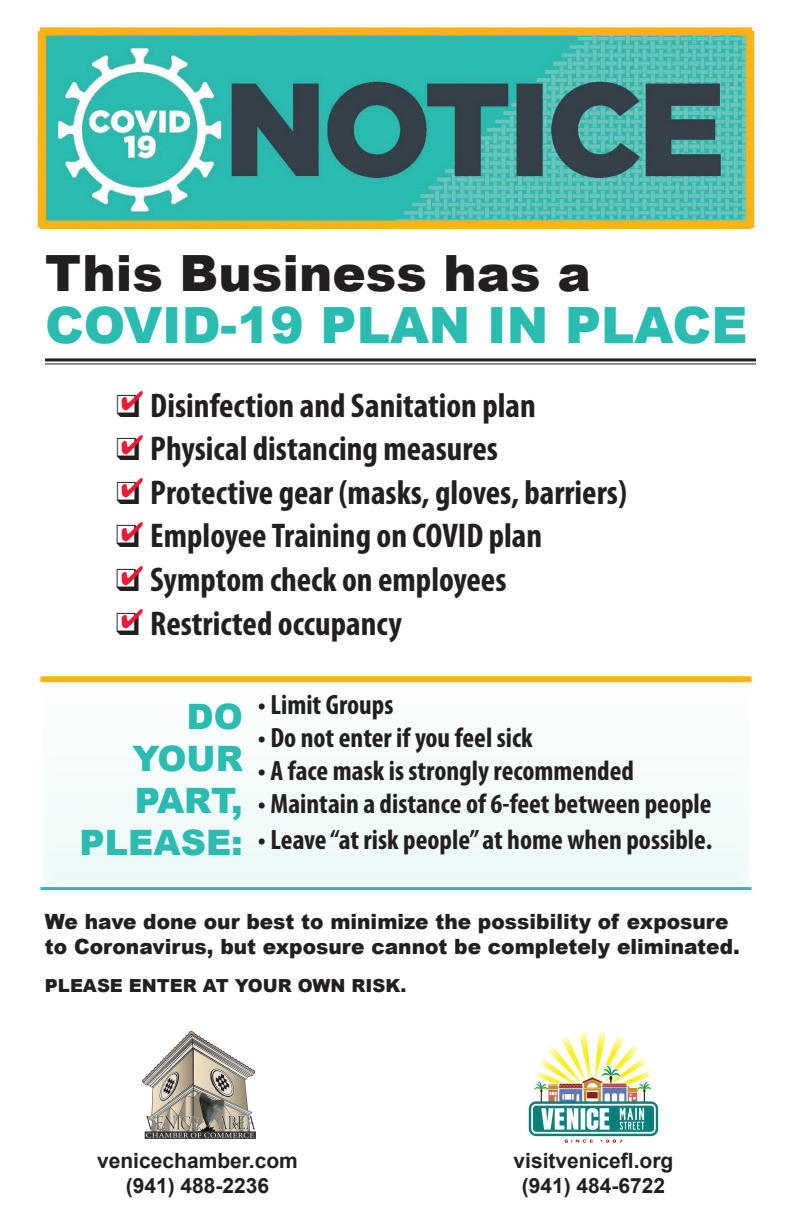
<style>
.page{position:relative;width:792px;height:1224px;background:#fff}
.page>*{position:absolute;margin:0;border:0;box-sizing:border-box;transform-origin:0 0}
.t1{font:900 50px "Arial";color:#2bbcb1}
.t2{font:900 50px "Arial";color:#231f20}
.t3{font:900 35px/42px "Arial";color:#2bbcb1;text-align:right}
.t4{font:700 condensed 34.4px "Myriad Pro";color:#231f20}
.t5{font:700 condensed 28px "Myriad Pro";color:#231f20}
.t6{font:27px/43.6px "Zapf Dingbats ITC";color:#ed1a37;text-align:justify}
.t7{font:900 21px/25px "Arial";color:#231f20;scale:.96 1}
.t8{font:700 21px/25.2px "Arial";color:#231f20;text-align:center}
.t9{font:900 18px "Arial";color:#231f20}
</style>
<div class="page">
<div style="left:40px;top:668px;width:712px;height:219px;background:#f5fbfb"></div>
<img style="left:37px;top:27px;width:718px;height:205px">
<hr style="left:45px;top:358px;width:711px;height:3px;background:#231f20">
<hr style="left:45px;top:363px;width:711px;height:1px;background:#231f20">
<div style="left:40px;top:676px;width:712px;height:6px;background:#fab316"></div>
<hr style="left:40px;top:887px;width:712px;height:3px;background:#2bbcb1">
<img style="left:143px;top:1031px;width:113px;height:107px">
<img style="left:528px;top:1032px;width:131px;height:111px">
<h1 class="t2" style="left:45px;top:237px;width:547px">This Business has a</h1>
<h1 class="t1" style="left:45px;top:289px;width:704px">COVID-19 PLAN IN PLACE</h1>
<p class="t6" style="left:121px;top:379px;width:24px">✔ ✔ ✔ ✔ ✔ ✔</p>
<p class="t4" style="left:116px;top:384px;width:421px">❑ Disinfection and Sanitation plan</p>
<p class="t4" style="left:116px;top:427px;width:384px">❑ Physical distancing measures</p>
<p class="t4" style="left:116px;top:471px;width:512px">❑ Protective gear (masks, gloves, barriers)</p>
<p class="t4" style="left:116px;top:514px;width:428px">❑ Employee Training on COVID plan</p>
<p class="t4" style="left:116px;top:558px;width:392px">❑ Symptom check on employees</p>
<p class="t4" style="left:116px;top:602px;width:287px">❑ Restricted occupancy</p>
<p class="t3" style="left:80px;top:695px;width:165px">DO<br>YOUR<br>PART,<br>PLEASE:</p>
<p class="t5" style="left:258px;top:687px;width:137px">• Limit Groups</p>
<p class="t5" style="left:258px;top:720px;width:276px">• Do not enter if you feel sick</p>
<p class="t5" style="left:258px;top:753px;width:377px">• A face mask is strongly recommended</p>
<p class="t5" style="left:258px;top:786px;width:455px">• Maintain a distance of 6-feet between people</p>
<p class="t5" style="left:258px;top:822px;width:456px">• Leave “at risk people” at home when possible.</p>
<p class="t7" style="left:45px;top:909px;width:725px">We have done our best to minimize the possibility of exposure to Coronavirus, but exposure cannot be completely eliminated.</p>
<p class="t9" style="left:45px;top:972px;width:363px">PLEASE ENTER AT YOUR OWN RISK.</p>
<p class="t8" style="left:97px;top:1149px;width:202px">venicechamber.com (941) 488-2236</p>
<p class="t8" style="left:514px;top:1149px;width:161px">visitvenicefl.org (941) 484-6722</p>
</div>
